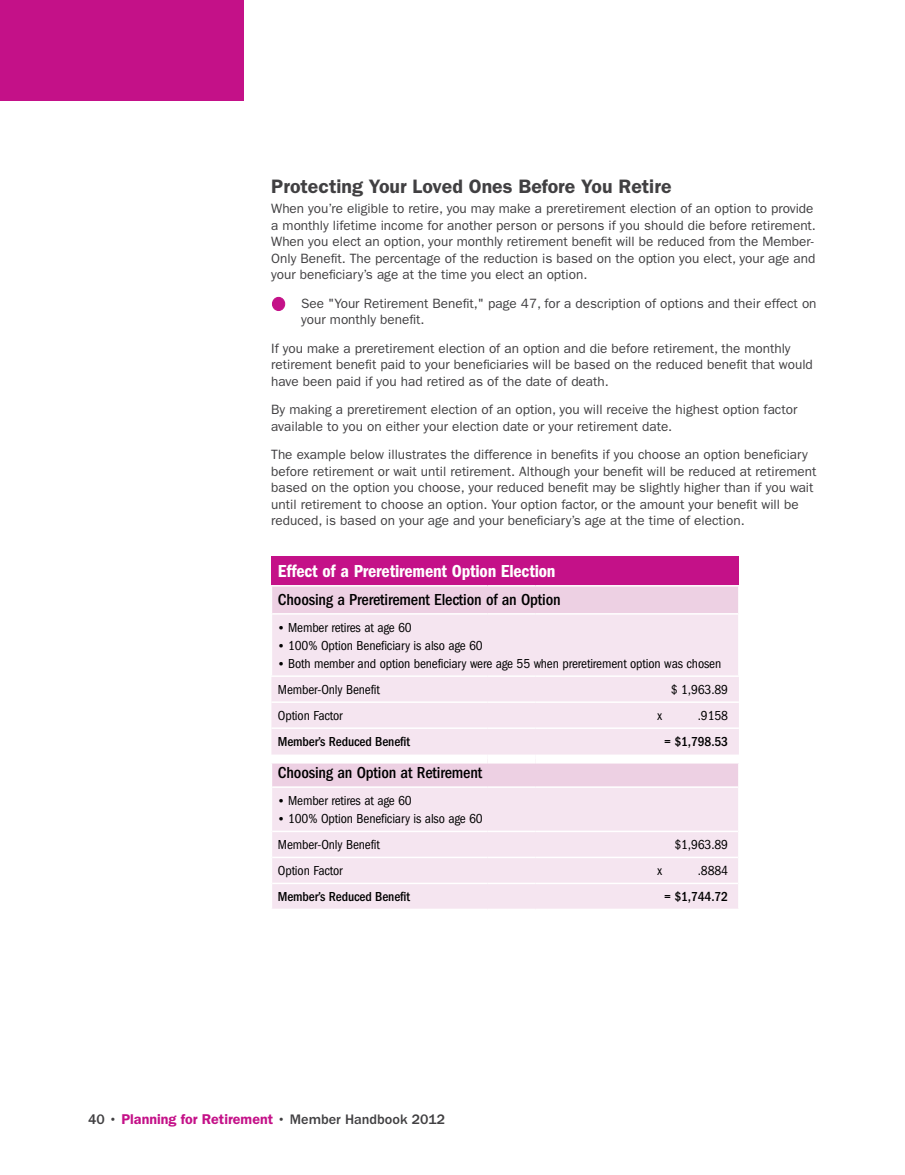
<style>
.page{position:relative;width:905px;height:1175px;background:#fff}
.page>*{position:absolute;margin:0;border:0;box-sizing:border-box;transform-origin:0 0}
.t1{font:600 19.5px "ITC Franklin Gothic Std";color:#414042}
.t2{font:18px "ITC Franklin Gothic Std Dm Cd";letter-spacing:-.01em;color:#fff}
.t3{font:500 condensed 16.5px "ITC Franklin Gothic Std";letter-spacing:-.01em;color:#000}
.t4{font:500 14.25px "ITC Franklin Gothic Std";color:#414042}
.t5{font:13.5px/16.5px "ITC Franklin Gothic Std";color:#414042}
.t6{font:condensed 13.5px/26px "ITC Franklin Gothic Std";letter-spacing:-.01em;color:#000}
.t7{font:500 condensed 13.5px "ITC Franklin Gothic Std";letter-spacing:-.01em;color:#000}
.s1{font-family:"Berkeley Std";font-stretch:normal}
.s2{font-weight:600;color:#c41188}
</style>
<div class="page">
<div style="left:0;top:0;width:244px;height:101px;background:#c41188"></div>
<div style="left:272px;top:297px;width:13px;height:13px;background:#c41188;border-radius:50%"></div>
<div style="left:272px;top:297px;width:13px;height:14px;border:1px solid #c41188;border-radius:50%"></div>
<div style="left:271px;top:556px;width:468px;height:30px;background:#c41188"></div>
<div style="left:272px;top:586px;width:466px;height:27px;background:#edd0e3"></div>
<svg style="left:271px;top:614px;width:468px;height:294px;background:#f4e3ef"></svg>
<hr style="left:271px;top:701px;width:216px;height:2px;background:#fff">
<hr style="left:487px;top:701px;width:48px;height:2px;background:#fff">
<hr style="left:535px;top:701px;width:204px;height:2px;background:#fff">
<hr style="left:271px;top:727px;width:216px;height:2px;background:#fff">
<hr style="left:487px;top:727px;width:48px;height:2px;background:#fff">
<hr style="left:535px;top:727px;width:204px;height:2px;background:#fff">
<hr style="left:272px;top:856px;width:215px;height:2px;background:#fff">
<hr style="left:487px;top:856px;width:48px;height:2px;background:#fff">
<hr style="left:535px;top:856px;width:203px;height:2px;background:#fff">
<hr style="left:272px;top:882px;width:215px;height:2px;background:#fff">
<hr style="left:487px;top:882px;width:48px;height:2px;background:#fff">
<hr style="left:535px;top:882px;width:203px;height:2px;background:#fff">
<div style="left:271px;top:754px;width:216px;height:9px;background:#fff"></div>
<div style="left:487px;top:754px;width:48px;height:9px;background:#fff"></div>
<div style="left:535px;top:754px;width:204px;height:9px;background:#fff"></div>
<hr style="left:271px;top:585px;width:216px;height:1px;background:#fff">
<hr style="left:487px;top:585px;width:48px;height:1px;background:#fff">
<hr style="left:535px;top:585px;width:204px;height:1px;background:#fff">
<svg style="left:271px;top:763px;width:1px;height:24px"></svg>
<svg style="left:738px;top:763px;width:1px;height:24px"></svg>
<svg style="left:271px;top:831px;width:1px;height:77px"></svg>
<svg style="left:738px;top:831px;width:1px;height:77px"></svg>
<hr style="left:271px;top:675px;width:216px;height:2px;background:#fff">
<hr style="left:487px;top:675px;width:48px;height:2px;background:#fff">
<hr style="left:535px;top:675px;width:204px;height:2px;background:#fff">
<hr style="left:271px;top:614px;width:1px;height:61px;background:#fff">
<hr style="left:738px;top:614px;width:1px;height:61px;background:#fff">
<hr style="left:272px;top:786px;width:215px;height:2px;background:#fff">
<hr style="left:487px;top:786px;width:48px;height:2px;background:#fff">
<hr style="left:535px;top:786px;width:203px;height:2px;background:#fff">
<hr style="left:272px;top:830px;width:215px;height:2px;background:#fff">
<hr style="left:487px;top:830px;width:48px;height:2px;background:#fff">
<hr style="left:535px;top:830px;width:203px;height:2px;background:#fff">
<hr style="left:271px;top:787px;width:1px;height:44px;background:#fff">
<hr style="left:738px;top:787px;width:1px;height:44px;background:#fff">
<h1 class="t1" style="left:271px;top:175px;width:402px">Protecting Your Loved Ones Before You Retire</h1>
<p class="t5" style="left:271px;top:200px;width:546px">When you’re eligible to retire, you may make a preretirement election of an option to provide a monthly lifetime income for another person or persons if you should die before retirement.<br>When you elect an option, your monthly retirement benefit will be reduced from the Member-Only Benefit. The percentage of the reduction is based on the option you elect, your age and your beneficiary’s age at the time you elect an option.</p>
<p class="t5" style="left:301px;top:295px;width:517px">See "Your Retirement Benefit," page 47, for a description of options and their effect on your monthly benefit.</p>
<p class="t5" style="left:271px;top:340px;width:543px">If you make a preretirement election of an option and die before retirement, the monthly retirement benefit paid to your beneficiaries will be based on the reduced benefit that would have been paid if you had retired as of the date of death.</p>
<p class="t5" style="left:271px;top:401px;width:527px">By making a preretirement election of an option, you will receive the highest option factor available to you on either your election date or your retirement date.</p>
<p class="t5" style="left:271px;top:446px;width:546px">The example below illustrates the difference in benefits if you choose an option beneficiary before retirement or wait until retirement. Although your benefit will be reduced at retirement based on the option you choose, your reduced benefit may be slightly higher than if you wait until retirement to choose an option. Your option factor, or the amount your benefit will be reduced, is based on your age and your beneficiary’s age at the time of election.</p>
<h2 class="t2" style="left:278px;top:561px;width:279px">Effect of a Preretirement Option Election</h2>
<p class="t3" style="left:278px;top:590px;width:284px">Choosing a Preretirement Election of an Option</p>
<p class="t6" style="left:278px;top:614px;width:135px"><span class="s1">•</span> Member retires at age 60</p>
<p class="t6" style="left:278px;top:632px;width:206px"><span class="s1">•</span> 100% Option Beneficiary is also age 60</p>
<p class="t6" style="left:278px;top:650px;width:445px"><span class="s1">•</span> Both member and option beneficiary were age 55 when preretirement option was chosen<br>Member-Only Benefit</p>
<p class="t6" style="left:670px;top:676px;width:59px">$ 1,963.89</p>
<p class="t6" style="left:278px;top:702px;width:66px">Option Factor</p>
<p class="t6" style="left:657px;top:702px;width:6px">x</p>
<p class="t6" style="left:697px;top:702px;width:32px">.9158</p>
<p class="t7" style="left:278px;top:733px;width:134px">Member’s Reduced Benefit</p>
<p class="t7" style="left:664px;top:733px;width:66px">= $1,798.53</p>
<p class="t3" style="left:278px;top:763px;width:206px">Choosing an Option at Retirement</p>
<p class="t6" style="left:278px;top:787px;width:135px"><span class="s1">•</span> Member retires at age 60</p>
<p class="t6" style="left:278px;top:805px;width:206px"><span class="s1">•</span> 100% Option Beneficiary is also age 60<br>Member-Only Benefit</p>
<p class="t6" style="left:674px;top:831px;width:55px">$1,963.89</p>
<p class="t6" style="left:278px;top:857px;width:66px">Option Factor</p>
<p class="t6" style="left:657px;top:857px;width:6px">x</p>
<p class="t6" style="left:697px;top:857px;width:32px">.8884</p>
<p class="t7" style="left:278px;top:888px;width:134px">Member’s Reduced Benefit</p>
<p class="t7" style="left:664px;top:888px;width:66px">= $1,744.72</p>
<p class="t4" style="left:88px;top:1111px;width:358px">40 • <span class="s2">Planning for Retirement</span> • Member Handbook 2012</p>
</div>
